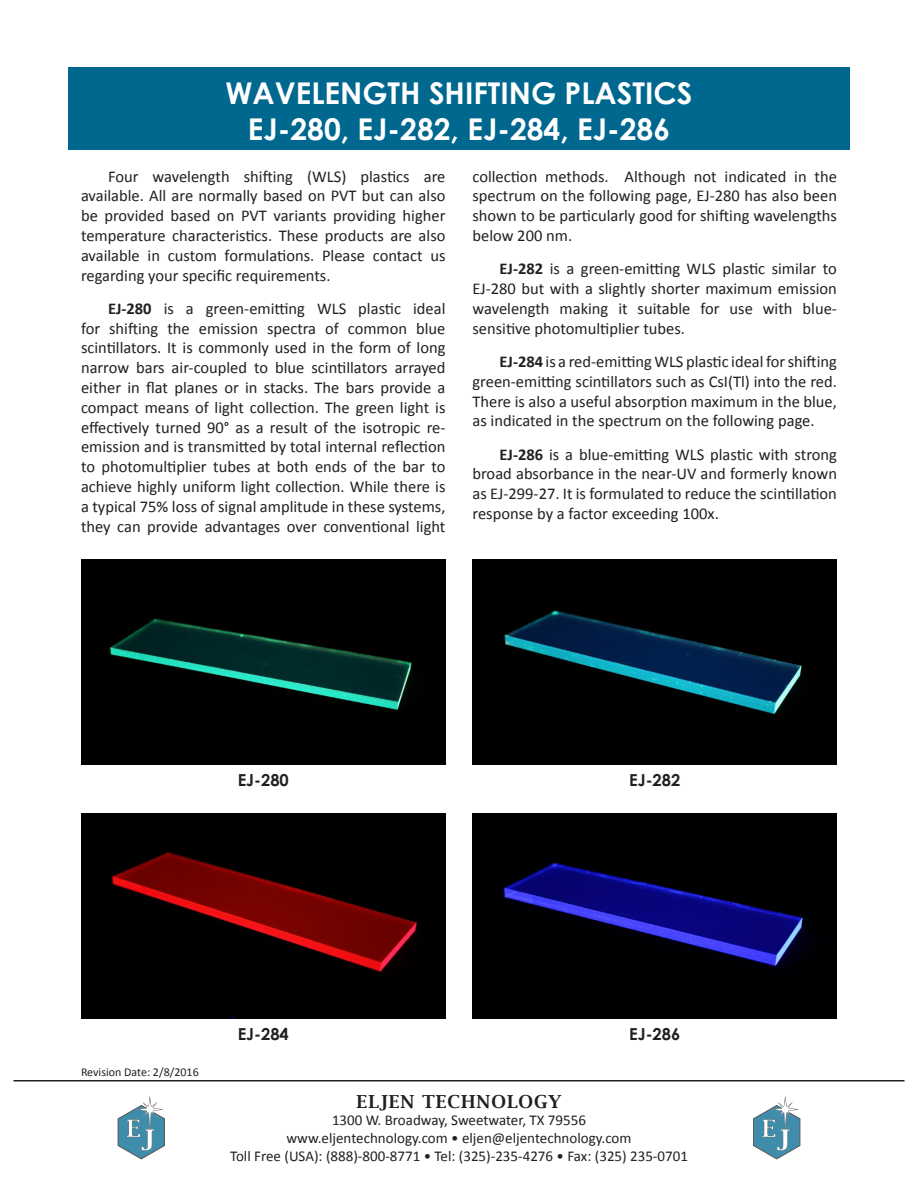
<style>
.page{position:relative;width:918px;height:1188px;background:#fff}
.page>*{position:absolute;margin:0;border:0;box-sizing:border-box;transform-origin:0 0}
.t1{font:700 30px/36px "Century Gothic";color:#fff;text-align:center}
.t2{font:600 18px "Lucida Bright";letter-spacing:.05em;color:#231f20}
.t3{font:16.5px/19.8px "Calibri";color:#231f20;text-align:justify}
.t4{font:700 16.5px "Century Gothic";color:#231f20}
.t5{font:15px/18px "Calibri";color:#231f20;text-align:center}
.t6{font:12px "Calibri";color:#231f20}
.s1{font-weight:700}
</style>
<div class="page">
<hr style="left:14px;top:1080px;width:890px;height:2px;background:#231f20">
<div style="left:68px;top:68px;width:782px;height:82px;background:#00688f"></div>
<svg style="left:118px;top:1096px;width:47px;height:63px"></svg>
<svg style="left:753px;top:1096px;width:47px;height:63px"></svg>
<img style="left:81px;top:560px;width:365px;height:205px">
<img style="left:472px;top:560px;width:365px;height:205px">
<img style="left:81px;top:813px;width:365px;height:206px">
<img style="left:472px;top:813px;width:365px;height:206px">
<h1 class="t1" style="left:226px;top:73px;width:468px">WAVELENGTH SHIFTING PLASTICS<br>EJ-280, EJ-282, EJ-284, EJ-286</h1>
<p class="t3" style="left:81px;top:166px;width:366px;text-indent:27px">Four wavelength shifting (WLS) plastics are available. All are normally based on PVT but can also be provided based on PVT variants providing higher temperature characteristics. These products are also available in custom formulations. Please contact us regarding your specific requirements.</p>
<p class="t3" style="left:81px;top:299px;width:366px;text-indent:27px"><span class="s1">EJ-280</span> is a green-emitting WLS plastic ideal for shifting the emission spectra of common blue scintillators. It is commonly used in the form of long narrow bars air-coupled to blue scintillators arrayed either in flat planes or in stacks. The bars provide a compact means of light collection. The green light is effectively turned 90° as a result of the isotropic re&shy;emission and is transmitted by total internal reflection to photomultiplier tubes at both ends of the bar to achieve highly uniform light collection. While there is a typical 75% loss of signal amplitude in these systems, they can provide advantages over conventional light</p>
<p class="t3" style="left:472px;top:166px;width:366px">collection methods. Although not indicated in the spectrum on the following page, EJ-280 has also been shown to be particularly good for shifting wavelengths below 200 nm.</p>
<p class="t3" style="left:472px;top:259px;width:366px;text-indent:27px"><span class="s1">EJ-282</span> is a green-emitting WLS plastic similar to EJ-280 but with a slightly shorter maximum emission wavelength making it suitable for use with blue&shy;sensitive photomultiplier tubes.</p>
<p class="t3" style="left:472px;top:352px;width:366px;text-indent:27px"><span class="s1">EJ-284</span> is a red-emitting WLS plastic ideal for shifting green-emitting scintillators such as CsI(Tl) into the red.<br>There is also a useful absorption maximum in the blue, as indicated in the spectrum on the following page.</p>
<p class="t3" style="left:472px;top:444px;width:366px;text-indent:27px"><span class="s1">EJ-286</span> is a blue-emitting WLS plastic with strong broad absorbance in the near-UV and formerly known as EJ-299-27. It is formulated to reduce the scintillation response by a factor exceeding 100x.</p>
<p class="t4" style="left:238px;top:768px;width:53px">EJ-280</p>
<p class="t4" style="left:629px;top:768px;width:53px">EJ-282</p>
<p class="t6" style="left:81px;top:1065px;width:119px">Revision Date: 2/8/2016</p>
<p class="t4" style="left:238px;top:1021px;width:53px">EJ-284</p>
<p class="t4" style="left:629px;top:1021px;width:53px">EJ-286</p>
<p class="t2" style="left:357px;top:1091px;width:206px">ELJEN TECHNOLOGY</p>
<p class="t5" style="left:230px;top:1111px;width:459px">1300 W. Broadway, Sweetwater, TX 79556<br>www.eljentechnology.com • eljen@eljentechnology.com<br>Toll Free (USA): (888)-800-8771 • Tel: (325)-235-4276 • Fax: (325) 235-0701</p>
</div>
